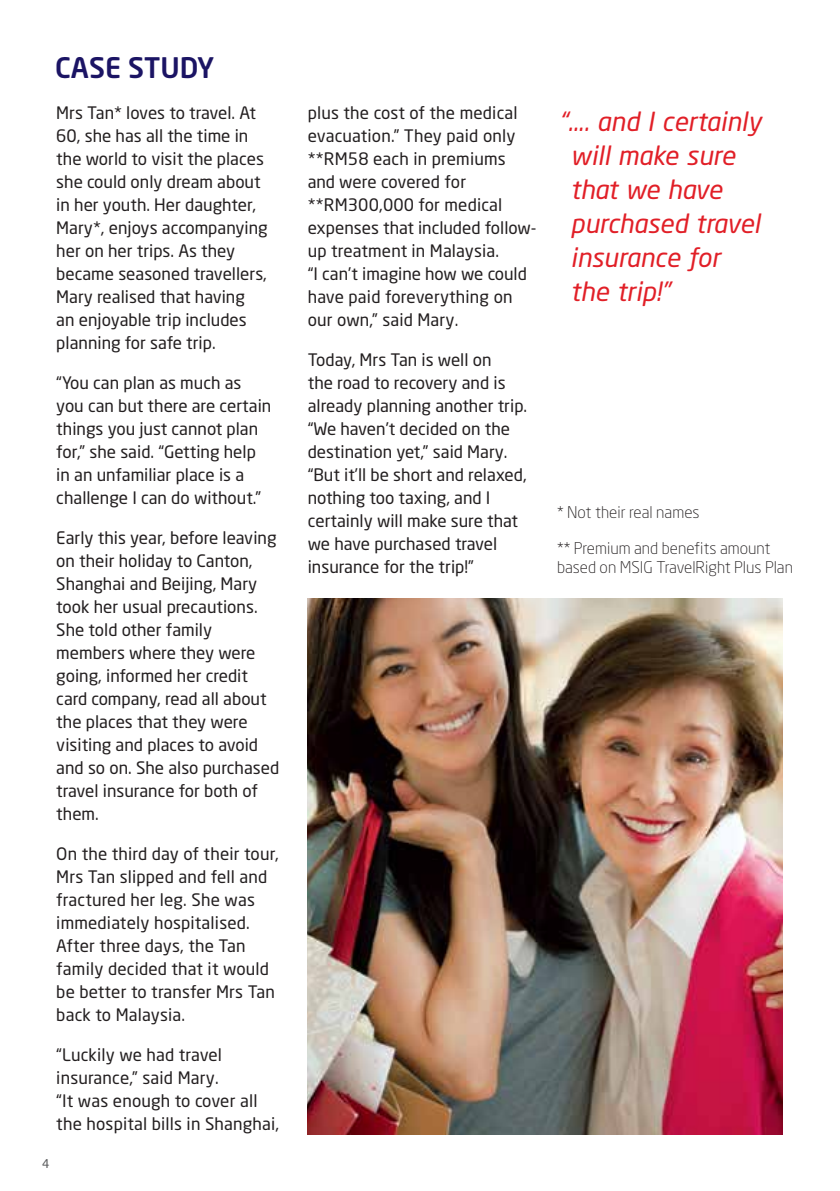
<style>
.page{position:relative;width:840px;height:1191px;background:#fff}
.page>*{position:absolute;margin:0;border:0;box-sizing:border-box;transform-origin:0 0}
.t1{font:500 28px "Neo Sans Std";color:#1b1464}
.t2{font:italic 26px/34px "Neo Sans Std";color:#e11f27}
.t3{font:17px/23px "Neo Sans Std";color:#231f20}
.t4{font:300 16px/19px "Neo Sans Std";color:#231f20}
.t5{font:12px "Neo Sans Std";color:#58595b}
</style>
<div class="page">
<img style="left:307px;top:599px;width:474px;height:535px">
<h1 class="t1" style="left:55px;top:50px;width:161px">CASE STUDY</h1>
<p class="t3" style="left:56px;top:100px;width:213px">Mrs Tan* loves to travel. At<br>60, she has all the time in the world to visit the places she could only dream about in her youth. Her daughter,<br>Mary*, enjoys accompanying her on her trips. As they became seasoned travellers,<br>Mary realised that having<br>an enjoyable trip includes planning for safe trip.</p>
<p class="t3" style="left:56px;top:370px;width:216px">“You can plan as much as you can but there are certain things you just cannot plan for,” she said. “Getting help in an unfamiliar place is a challenge I can do without.”</p>
<p class="t3" style="left:56px;top:525px;width:224px">Early this year, before leaving on their holiday to Canton,<br>Shanghai and Beijing, Mary took her usual precautions.<br>She told other family members where they were going, informed her credit card company, read all about the places that they were visiting and places to avoid and so on. She also purchased travel insurance for both of them.</p>
<p class="t3" style="left:56px;top:841px;width:224px">On the third day of their tour,<br>Mrs Tan slipped and fell and fractured her leg. She was immediately hospitalised.<br>After three days, the Tan family decided that it would be better to transfer Mrs Tan back to Malaysia.</p>
<p class="t3" style="left:56px;top:1043px;width:224px">“Luckily we had travel insurance,” said Mary.<br>“It was enough to cover all the hospital bills in Shanghai,</p>
<p class="t5" style="left:42px;top:1156px;width:9px">4</p>
<p class="t3" style="left:307px;top:100px;width:230px">plus the cost of the medical evacuation.” They paid only **RM58 each in premiums and were covered for **RM300,000 for medical expenses that included follow&shy;up treatment in Malaysia.<br>“I can’t imagine how we could have paid foreverything on our own,” said Mary.</p>
<p class="t3" style="left:307px;top:347px;width:221px">Today, Mrs Tan is well on<br>the road to recovery and is already planning another trip. “We haven’t decided on the destination yet,” said Mary. “But it’ll be short and relaxed, nothing too taxing, and I certainly will make sure that we have purchased travel insurance for the trip!”</p>
<h2 class="t2" style="left:570px;top:104px;width:192px;text-indent:-11px">“…. and I certainly will make sure that we have purchased travel insurance for the trip!”</h2>
<p class="t4" style="left:556px;top:502px;width:144px">* Not their real names</p>
<p class="t4" style="left:556px;top:538px;width:237px">** Premium and benefits amount based on MSIG TravelRight Plus Plan</p>
</div>
